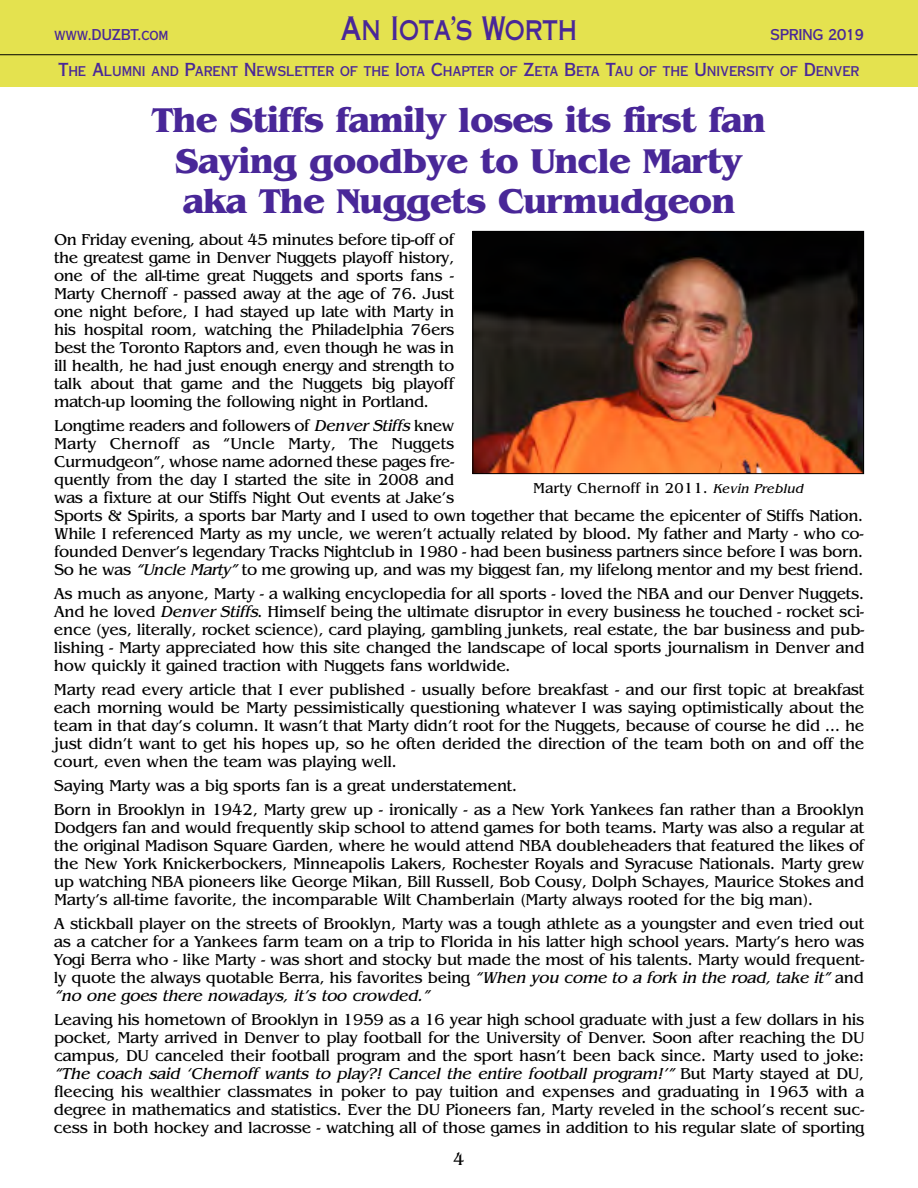
<style>
.page{position:relative;width:918px;height:1188px;background:#fff}
.page>*{position:absolute;margin:0;border:0;box-sizing:border-box;transform-origin:0 0}
.t1{font:700 36px/40.5px "Benguiat";letter-spacing:-.02em;color:#492798;text-align:center}
.t2{font:32.4px "Copperplate Thirty One AB";letter-spacing:-.025em;color:#492798;scale:.74 1}
.t3{font:18px "Benguiat";color:#000}
.t4{font:16.5px/18px "Benguiat";letter-spacing:-.025em;color:#000;text-align:justify}
.t5{font:15px "Benguiat";color:#000}
.t6{font:15px "Copperplate Thirty AB";letter-spacing:-.02em;color:#492798}
.t7{font:13.5px "Copperplate Thirty AB";letter-spacing:-.01em;color:#492798}
.s1{font-size:18px}
.s2{font-style:italic}
.s3{font-style:italic;font-size:13.5px}
</style>
<div class="page">
<div style="left:0;top:0;width:918px;height:87px;background:#e4e24f"></div>
<hr style="left:0;top:54px;width:918px;height:1px;background:#000">
<img style="left:475px;top:233px;width:387px;height:239px">
<div style="left:473px;top:231px;width:391px;height:243px;border:1px solid #000"></div>
<h2 class="t2" style="left:340px;top:17px;width:322px">An Iota’s Worth</h2>
<p class="t6" style="left:54px;top:30px;width:116px">www.DUZBT.com</p>
<p class="t6" style="left:770px;top:30px;width:95px">SPRING 2019</p>
<p class="t7" style="left:58px;top:66px;width:803px"><span class="s1">T</span>HE <span class="s1">A</span>LUMNI AND <span class="s1">P</span>ARENT <span class="s1">N</span>EWSLETTER OF THE <span class="s1">I</span>OTA <span class="s1">C</span>HAPTER OF <span class="s1">Z</span>ETA <span class="s1">B</span>ETA <span class="s1">T</span>AU OF THE <span class="s1">U</span>NIVERSITY OF <span class="s1">D</span>ENVER</p>
<h1 class="t1" style="left:152px;top:100px;width:615px">The Stiffs family loses its first fan<br>Saying goodbye to Uncle Marty aka The Nuggets Curmudgeon</h1>
<p class="t4" style="left:54px;top:230px;width:402px">On Friday evening, about 45 minutes before tip-off of the greatest game in Denver Nuggets playoff history, one of the all-time great Nuggets and sports fans - Marty Chernoff - passed away at the age of 76. Just one night before, I had stayed up late with Marty in his hospital room, watching the Philadelphia 76ers best the Toronto Raptors and, even though he was in ill health, he had just enough energy and strength to talk about that game and the Nuggets big playoff match-up looming the following night in Portland.</p>
<p class="t4" style="left:54px;top:416px;width:811px;text-align:left">Longtime readers and followers of <span class="s2">Denver Stiffs</span> knew<br>Marty Chernoff as “Uncle Marty, The Nuggets<br>Curmudgeon”, whose name adorned these pages fre-<br>quently from the day I started the site in 2008 and<br>was a fixture at our Stiffs Night Out events at Jake’s<br>Sports &amp; Spirits, a sports bar Marty and I used to own together that became the epicenter of Stiffs Nation.<br>While I referenced Marty as my uncle, we weren’t actually related by blood. My father and Marty - who co&shy;founded Denver’s legendary Tracks Nightclub in 1980 - had been business partners since before I was born.<br>So he was <span class="s2">“Uncle Marty”</span> to me growing up, and was my biggest fan, my lifelong mentor and my best friend.</p>
<p class="t4" style="left:54px;top:584px;width:812px">As much as anyone, Marty - a walking encyclopedia for all sports - loved the NBA and our Denver Nuggets.<br>And he loved <span class="s2">Denver Stiffs</span>. Himself being the ultimate disruptor in every business he touched - rocket sci&shy;ence (yes, literally, rocket science), card playing, gambling junkets, real estate, the bar business and pub&shy;lishing - Marty appreciated how this site changed the landscape of local sports journalism in Denver and how quickly it gained traction with Nuggets fans worldwide.</p>
<p class="t4" style="left:54px;top:680px;width:812px">Marty read every article that I ever published - usually before breakfast - and our first topic at breakfast each morning would be Marty pessimistically questioning whatever I was saying optimistically about the team in that day’s column. It wasn’t that Marty didn’t root for the Nuggets, because of course he did ... he just didn’t want to get his hopes up, so he often derided the direction of the team both on and off the court, even when the team was playing well.</p>
<p class="t4" style="left:54px;top:773px;width:812px;line-height:24px">Saying Marty was a big sports fan is a great understatement.<br>Born in Brooklyn in 1942, Marty grew up - ironically - as a New York Yankees fan rather than a Brooklyn</p>
<p class="t4" style="left:54px;top:818px;width:812px">Dodgers fan and would frequently skip school to attend games for both teams. Marty was also a regular at the original Madison Square Garden, where he would attend NBA doubleheaders that featured the likes of the New York Knickerbockers, Minneapolis Lakers, Rochester Royals and Syracuse Nationals. Marty grew up watching NBA pioneers like George Mikan, Bill Russell, Bob Cousy, Dolph Schayes, Maurice Stokes and Marty’s all-time favorite, the incomparable Wilt Chamberlain (Marty always rooted for the big man).</p>
<p class="t4" style="left:54px;top:914px;width:812px">A stickball player on the streets of Brooklyn, Marty was a tough athlete as a youngster and even tried out as a catcher for a Yankees farm team on a trip to Florida in his latter high school years. Marty’s hero was Yogi Berra who - like Marty - was short and stocky but made the most of his talents. Marty would frequent&shy;ly quote the always quotable Berra, his favorites being <span class="s2">“When you come to a fork in the road, take it”</span> and <span class="s2">“no one goes there nowadays, it’s too crowded.”</span></p>
<p class="t4" style="left:54px;top:1010px;width:812px">Leaving his hometown of Brooklyn in 1959 as a 16 year high school graduate with just a few dollars in his pocket, Marty arrived in Denver to play football for the University of Denver. Soon after reaching the DU campus, DU canceled their football program and the sport hasn’t been back since. Marty used to joke: <span class="s2">“The coach said ‘Chernoff wants to play?! Cancel the entire football program!’”</span> But Marty stayed at DU, fleecing his wealthier classmates in poker to pay tuition and expenses and graduating in 1963 with a degree in mathematics and statistics. Ever the DU Pioneers fan, Marty reveled in the school’s recent suc&shy;cess in both hockey and lacrosse - watching all of those games in addition to his regular slate of sporting</p>
<p class="t3" style="left:453px;top:1148px;width:13px">4</p>
<p class="t5" style="left:533px;top:479px;width:274px">Marty Chernoff in 2011. <span class="s3">Kevin Preblud</span></p>
</div>
